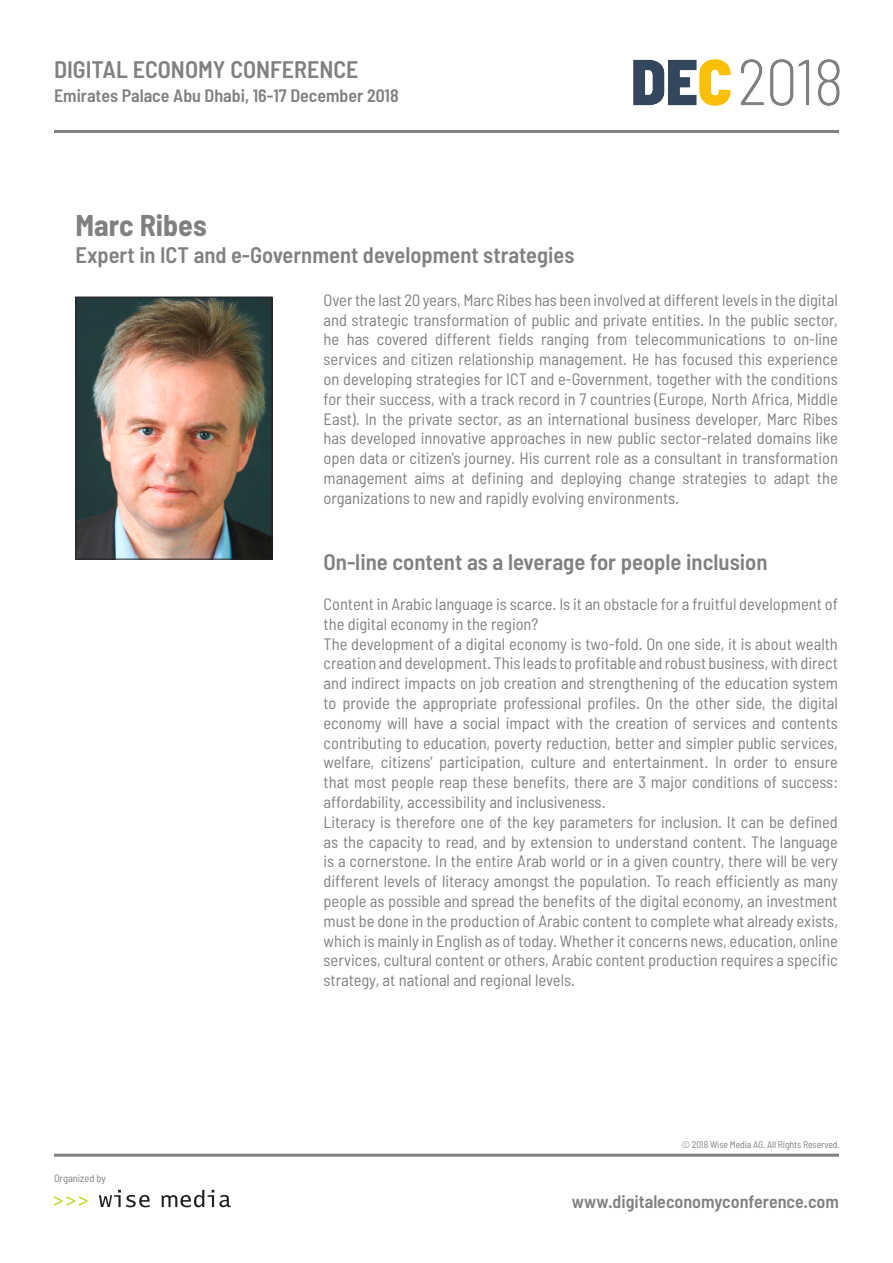
<style>
.page{position:relative;width:893px;height:1263px;background:#fff}
.page>*{position:absolute;margin:0;border:0;box-sizing:border-box;transform-origin:0 0}
.t1{font:700 semi-condensed 30px "Barlow";color:#808080}
.t2{font:600 semi-condensed 24px "Barlow";color:#808080}
.t3{font:600 semi-condensed 22.5px "Barlow";color:#808080}
.t4{font:600 semi-condensed 18px "Barlow";color:#808080}
.t5{font:semi-condensed 16.5px/19.8px "Barlow";color:#808080;text-align:justify}
.t6{font:semi-condensed 10.5px "Barlow";color:#808080}
.t7{font:semi-condensed 9.75px "Barlow";letter-spacing:-.01em;color:#808080}
</style>
<div class="page">
<img style="left:633px;top:60px;width:206px;height:45px">
<svg style="left:54px;top:1196px;width:34px;height:10px"></svg>
<svg style="left:99px;top:1190px;width:51px;height:17px"></svg>
<svg style="left:162px;top:1190px;width:69px;height:17px"></svg>
<hr style="left:54px;top:130px;width:785px;height:3px;background:#808080">
<hr style="left:54px;top:1154px;width:785px;height:3px;background:#808080">
<img style="left:77px;top:299px;width:193px;height:258px">
<div style="left:75px;top:297px;width:197px;height:262px;border:1px solid #231f20"></div>
<p class="t2" style="left:54px;top:55px;width:306px">DIGITAL ECONOMY CONFERENCE</p>
<p class="t4" style="left:54px;top:85px;width:346px">Emirates Palace Abu Dhabi, 16-17 December 2018</p>
<p class="t1" style="left:75px;top:207px;width:133px">Marc Ribes</p>
<p class="t3" style="left:75px;top:241px;width:500px">Expert in ICT and e-Government development strategies</p>
<p class="t5" style="left:324px;top:289px;width:516px">Over the last 20 years, Marc Ribes has been involved at different levels in the digital and strategic transformation of public and private entities. In the public sector, he has covered different fields ranging from telecommunications to on-line services and citizen relationship management. He has focused this experience on developing strategies for ICT and e-Government, together with the conditions for their success, with a track record in 7 countries (Europe, North Africa, Middle East). In the private sector, as an international business developer, Marc Ribes has developed innovative approaches in new public sector-related domains like open data or citizen's journey. His current role as a consultant in transformation management aims at defining and deploying change strategies to adapt the organizations to new and rapidly evolving environments.</p>
<p class="t3" style="left:324px;top:548px;width:446px">On-line content as a leverage for people inclusion</p>
<p class="t5" style="left:324px;top:594px;width:516px">Content in Arabic language is scarce. Is it an obstacle for a fruitful development of the digital economy in the region?</p>
<p class="t5" style="left:324px;top:633px;width:516px">The development of a digital economy is two-fold. On one side, it is about wealth creation and development. This leads to profitable and robust business, with direct and indirect impacts on job creation and strengthening of the education system to provide the appropriate professional profiles. On the other side, the digital economy will have a social impact with the creation of services and contents contributing to education, poverty reduction, better and simpler public services, welfare, citizens’ participation, culture and entertainment. In order to ensure that most people reap these benefits, there are 3 major conditions of success: affordability, accessibility and inclusiveness.</p>
<p class="t5" style="left:324px;top:811px;width:516px">Literacy is therefore one of the key parameters for inclusion. It can be defined as the capacity to read, and by extension to understand content. The language is a cornerstone. In the entire Arab world or in a given country, there will be very different levels of literacy amongst the population. To reach efficiently as many people as possible and spread the benefits of the digital economy, an investment must be done in the production of Arabic content to complete what already exists, which is mainly in English as of today. Whether it concerns news, education, online services, cultural content or others, Arabic content production requires a specific strategy, at national and regional levels.</p>
<p class="t6" style="left:54px;top:1172px;width:53px">Organized by</p>
<p class="t7" style="left:682px;top:1138px;width:159px">© 2018 Wise Media AG. All Rights Reserved.</p>
<p class="t4" style="left:572px;top:1190px;width:269px">www.digitaleconomyconference.com</p>
</div>
